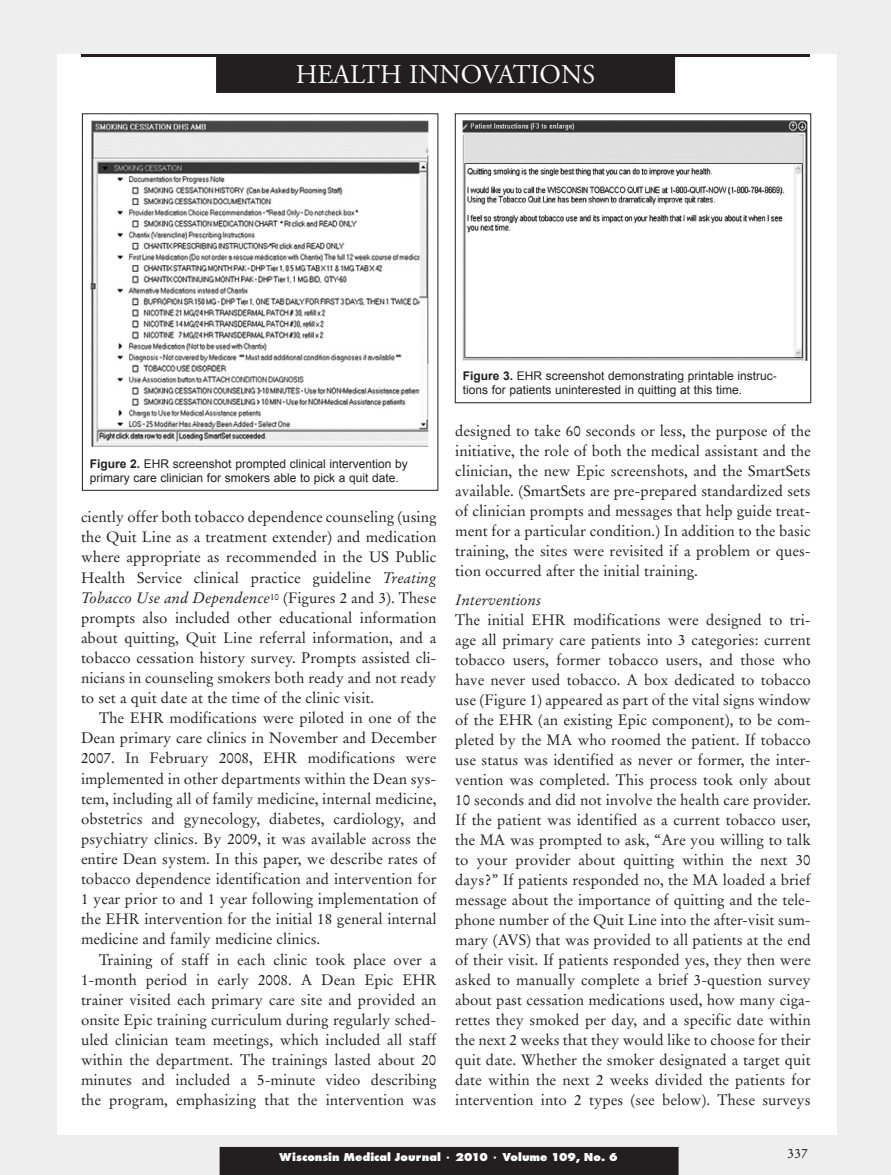
<style>
.page{position:relative;width:891px;height:1175px;background:#fff}
.page>*{position:absolute;margin:0;border:0;box-sizing:border-box;transform-origin:0 0}
.t1{font:27px "Adobe Garamond";color:#fff}
.TX{font:15px/20.1px "Stempel Garamond";color:#231f20;text-align:justify}
.TXN{font:15px/20px "Stempel Garamond";color:#231f20;text-align:justify}
.t2{font:italic 15px "Stempel Garamond";color:#231f20}
.t3{font:13.5px "Stempel Garamond";color:#231f20}
.FGN{font:12px/14.4px "Arial";color:#231f20}
.t4{font:12px "Futura Extra Bold DTC";color:#fff}
.s1{font-weight:700}
.s2{font-style:italic}
</style>
<div class="page">
<div style="left:0;top:0;width:891px;height:1174px;background:#eeeeef"></div>
<div style="left:57px;top:54px;width:779px;height:1080px;background:#fff"></div>
<div style="left:220px;top:1146px;width:459px;height:28px;background:#231f20"></div>
<hr style="left:81px;top:54px;width:729px;height:3px;background:#231f20">
<div style="left:217px;top:58px;width:457px;height:34px;background:#231f20"></div>
<div style="left:216px;top:57px;width:459px;height:36px;border:2px solid #231f20"></div>
<img style="left:90px;top:120px;width:339px;height:327px">
<img style="left:462px;top:120px;width:346px;height:241px">
<div style="left:455px;top:113px;width:356px;height:290px;border:1px solid #231f20"></div>
<p class="t1" style="left:296px;top:60px;width:301px">HEALTH INNOVATIONS</p>
<p class="FGN" style="left:90px;top:456px;width:319px"><span class="s1">Figure 2.</span> EHR screenshot prompted clinical intervention by primary care clinician for smokers able to pick a quit date.</p>
<p class="TX" style="left:81px;top:507px;width:357px">ciently offer both tobacco dependence counseling (using the Quit Line as a treatment extender) and medication where appropriate as recommended in the US Public Health Service clinical practice guideline <span class="s2">Treating Tobacco Use and Dependence</span><sup>10</sup> (Figures 2 and 3). These prompts also included other educational information about quitting, Quit Line referral information, and a tobacco cessation history survey. Prompts assisted cli&shy;nicians in counseling smokers both ready and not ready to set a quit date at the time of the clinic visit.</p>
<p class="TX" style="left:81px;top:708px;width:357px;text-indent:18px">The EHR modifications were piloted in one of the Dean primary care clinics in November and December 2007. In February 2008, EHR modifications were implemented in other departments within the Dean sys&shy;tem, including all of family medicine, internal medicine, obstetrics and gynecology, diabetes, cardiology, and psychiatry clinics. By 2009, it was available across the entire Dean system. In this paper, we describe rates of tobacco dependence identification and intervention for 1 year prior to and 1 year following implementation of the EHR intervention for the initial 18 general internal medicine and family medicine clinics.</p>
<p class="TX" style="left:81px;top:949px;width:357px;text-indent:18px">Training of staff in each clinic took place over a 1-month period in early 2008. A Dean Epic EHR trainer visited each primary care site and provided an onsite Epic training curriculum during regularly sched&shy;uled clinician team meetings, which included all staff within the department. The trainings lasted about 20 minutes and included a 5-minute video describing the program, emphasizing that the intervention was</p>
<p class="FGN" style="left:463px;top:368px;width:316px"><span class="s1">Figure 3.</span> EHR screenshot demonstrating printable instruc&shy;tions for patients uninterested in quitting at this time.</p>
<p class="TX" style="left:455px;top:421px;width:357px">designed to take 60 seconds or less, the purpose of the initiative, the role of both the medical assistant and the clinician, the new Epic screenshots, and the SmartSets available. (SmartSets are pre-prepared standardized sets of clinician prompts and messages that help guide treat&shy;ment for a particular condition.) In addition to the basic training, the sites were revisited if a problem or ques&shy;tion occurred after the initial training.</p>
<h2 class="t2" style="left:455px;top:591px;width:87px">Interventions</h2>
<p class="TXN" style="left:455px;top:610px;width:357px">The initial EHR modifications were designed to tri&shy;age all primary care patients into 3 categories: current tobacco users, former tobacco users, and those who have never used tobacco. A box dedicated to tobacco use (Figure 1) appeared as part of the vital signs window of the EHR (an existing Epic component), to be com&shy;pleted by the MA who roomed the patient. If tobacco use status was identified as never or former, the inter&shy;vention was completed. This process took only about 10 seconds and did not involve the health care provider.<br>If the patient was identified as a current tobacco user, the MA was prompted to ask, “Are you willing to talk to your provider about quitting within the next 30 days?” If patients responded no, the MA loaded a brief message about the importance of quitting and the tele&shy;phone number of the Quit Line into the after-visit sum&shy;mary (AVS) that was provided to all patients at the end of their visit. If patients responded yes, they then were asked to manually complete a brief 3-question survey about past cessation medications used, how many ciga&shy;rettes they smoked per day, and a specific date within the next 2 weeks that they would like to choose for their quit date. Whether the smoker designated a target quit date within the next 2 weeks divided the patients for intervention into 2 types (see below). These surveys</p>
<p class="t4" style="left:279px;top:1150px;width:340px">Wisconsin Medical Journal • 2010 • Volume 109, No. 6</p>
<p class="t3" style="left:788px;top:1145px;width:22px">337</p>
</div>
